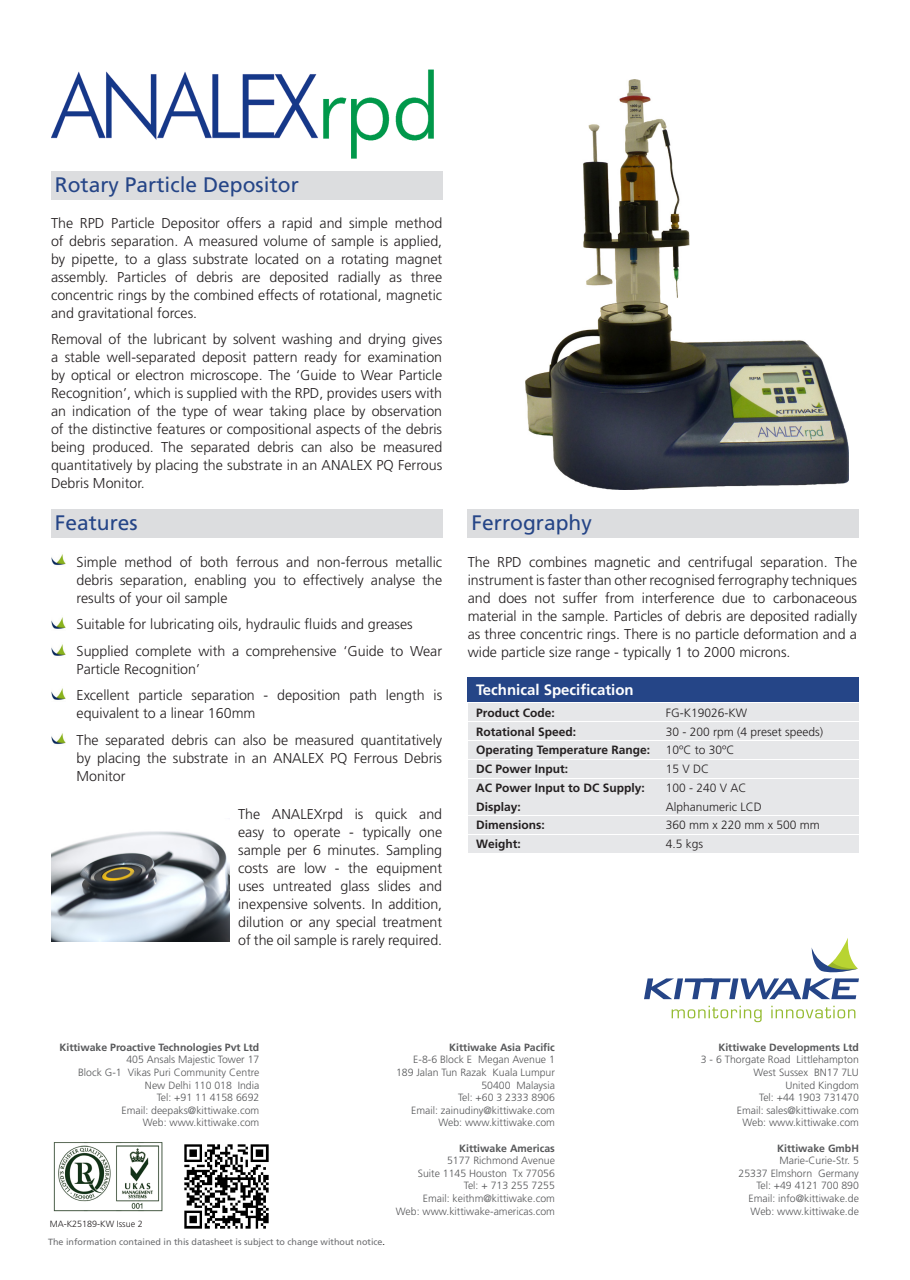
<style>
.page{position:relative;width:910px;height:1280px;background:#fff}
.page>*{position:absolute;margin:0;border:0;box-sizing:border-box;transform-origin:0 0}
.t1{font:21px "Frutiger LT Std";color:#254587}
.t2{font:700 15px "Frutiger LT Std";color:#fff}
.t3{font:300 14.25px/18px "Frutiger LT Std";color:#231f20;text-align:justify}
.t4{font:700 12px "Frutiger LT Std";color:#231f20}
.t5{font:300 12px "Frutiger LT Std";color:#231f20}
.t6{font:300 10.5px "Frutiger LT Std";color:#57585a}
.t7{font:700 10.5px "Frutiger LT Std";color:#57585a}
.t8{font:9px "Frutiger LT Std";color:#6c6d70}
.t9{font:300 9px "Frutiger LT Std";color:#231f20}
.s1{color:#231f20}
</style>
<div class="page">
<img style="left:51px;top:69px;width:383px;height:90px">
<img style="left:526px;top:80px;width:323px;height:409px">
<img style="left:51px;top:554px;width:14px;height:12px">
<img style="left:51px;top:617px;width:14px;height:12px">
<img style="left:51px;top:644px;width:14px;height:12px">
<img style="left:51px;top:688px;width:14px;height:12px">
<img style="left:51px;top:733px;width:14px;height:12px">
<img style="left:51px;top:831px;width:179px;height:111px">
<div style="left:468px;top:677px;width:391px;height:24px;background:#254587"></div>
<div style="left:468px;top:703px;width:188px;height:18px;background:#e6e7e9"></div>
<div style="left:657px;top:703px;width:202px;height:18px;background:#e6e7e9"></div>
<div style="left:468px;top:722px;width:188px;height:18px;background:#e6e7e9"></div>
<div style="left:657px;top:722px;width:202px;height:18px;background:#e6e7e9"></div>
<div style="left:468px;top:741px;width:188px;height:18px;background:#e6e7e9"></div>
<div style="left:657px;top:741px;width:202px;height:18px;background:#e6e7e9"></div>
<div style="left:468px;top:760px;width:188px;height:17px;background:#e6e7e9"></div>
<div style="left:657px;top:760px;width:202px;height:17px;background:#e6e7e9"></div>
<div style="left:468px;top:797px;width:188px;height:18px;background:#e6e7e9"></div>
<div style="left:657px;top:797px;width:202px;height:18px;background:#e6e7e9"></div>
<div style="left:468px;top:816px;width:188px;height:18px;background:#e6e7e9"></div>
<div style="left:657px;top:816px;width:202px;height:18px;background:#e6e7e9"></div>
<div style="left:468px;top:835px;width:188px;height:18px;background:#e6e7e9"></div>
<div style="left:657px;top:835px;width:202px;height:18px;background:#e6e7e9"></div>
<div style="left:51px;top:172px;width:391px;height:28px;background:#dcdddf"></div>
<div style="left:51px;top:510px;width:391px;height:28px;background:#dcdddf"></div>
<div style="left:468px;top:509px;width:391px;height:29px;background:#dcdddf"></div>
<img style="left:53px;top:1142px;width:110px;height:69px">
<svg style="left:644px;top:938px;width:215px;height:61px"></svg>
<svg style="left:672px;top:1006px;width:90px;height:16px"></svg>
<svg style="left:771px;top:1006px;width:84px;height:12px"></svg>
<img style="left:185px;top:1145px;width:84px;height:84px">
<div style="left:468px;top:779px;width:188px;height:18px;background:#e6e7e9"></div>
<div style="left:657px;top:779px;width:202px;height:18px;background:#e6e7e9"></div>
<p class="t1" style="left:55px;top:172px;width:245px">Rotary Particle Depositor</p>
<p class="t3" style="left:51px;top:214px;width:393px">The RPD Particle Depositor offers a rapid and simple method of debris separation. A measured volume of sample is applied, by pipette, to a glass substrate located on a rotating magnet assembly. Particles of debris are deposited radially as three concentric rings by the combined effects of rotational, magnetic and gravitational forces.</p>
<p class="t3" style="left:51px;top:330px;width:393px">Removal of the lubricant by solvent washing and drying gives a stable well-separated deposit pattern ready for examination by optical or electron microscope. The ‘Guide to Wear Particle Recognition’, which is supplied with the RPD, provides users with an indication of the type of wear taking place by observation of the distinctive features or compositional aspects of the debris being produced. The separated debris can also be measured quantitatively by placing the substrate in an ANALEX PQ Ferrous Debris Monitor.</p>
<p class="t1" style="left:55px;top:510px;width:84px">Features</p>
<p class="t1" style="left:472px;top:510px;width:122px">Ferrography</p>
<p class="t3" style="left:77px;top:553px;width:367px">Simple method of both ferrous and non-ferrous metallic debris separation, enabling you to effectively analyse the results of your oil sample</p>
<p class="t3" style="left:77px;top:615px;width:338px">Suitable for lubricating oils, hydraulic fluids and greases</p>
<p class="t3" style="left:77px;top:642px;width:367px">Supplied complete with a comprehensive ‘Guide to Wear<br>Particle Recognition’</p>
<p class="t3" style="left:77px;top:686px;width:367px">Excellent particle separation - deposition path length is equivalent to a linear 160mm</p>
<p class="t3" style="left:77px;top:731px;width:367px">The separated debris can also be measured quantitatively by placing the substrate in an ANALEX PQ Ferrous Debris Monitor</p>
<p class="t3" style="left:238px;top:805px;width:206px">The ANALEXrpd is quick and easy to operate - typically one sample per 6 minutes. Sampling costs are low - the equipment uses untreated glass slides and inexpensive solvents. In addition, dilution or any special treatment of the oil sample is rarely required.</p>
<p class="t3" style="left:468px;top:553px;width:391px">The RPD combines magnetic and centrifugal separation. The instrument is faster than other recognised ferrography techniques and does not suffer from interference due to carbonaceous material in the sample. Particles of debris are deposited radially as three concentric rings. There is no particle deformation and a wide particle size range - typically 1 to 2000 microns.</p>
<p class="t2" style="left:476px;top:681px;width:159px">Technical Specification</p>
<p class="t4" style="left:476px;top:705px;width:80px">Product Code:</p>
<p class="t5" style="left:666px;top:706px;width:83px">FG-K19026-KW</p>
<p class="t4" style="left:476px;top:724px;width:102px">Rotational Speed:</p>
<p class="t5" style="left:666px;top:725px;width:159px">30 - 200 rpm (4 preset speeds)</p>
<p class="t4" style="left:476px;top:743px;width:175px">Operating Temperature Range:</p>
<p class="t5" style="left:666px;top:743px;width:70px">10oC to 30oC</p>
<p class="t4" style="left:476px;top:762px;width:94px">DC Power Input:</p>
<p class="t5" style="left:666px;top:762px;width:45px">15 V DC</p>
<p class="t4" style="left:476px;top:799px;width:46px">Display:</p>
<p class="t5" style="left:666px;top:800px;width:98px">Alphanumeric LCD</p>
<p class="t4" style="left:476px;top:818px;width:70px">Dimensions:</p>
<p class="t5" style="left:666px;top:818px;width:156px">360 mm x 220 mm x 500 mm</p>
<p class="t4" style="left:476px;top:837px;width:46px">Weight:</p>
<p class="t5" style="left:666px;top:837px;width:39px">4.5 kgs</p>
<p class="t4" style="left:476px;top:781px;width:170px">AC Power Input to DC Supply:</p>
<p class="t5" style="left:666px;top:781px;width:82px">100 - 240 V AC</p>
<p class="t7" style="left:59px;top:1041px;width:201px">Kittiwake Proactive Technologies Pvt Ltd</p>
<p class="t6" style="left:126px;top:1054px;width:135px">405 Ansals Majestic Tower 17</p>
<p class="t6" style="left:78px;top:1066px;width:183px">Block G-1 Vikas Puri Community Centre</p>
<p class="t6" style="left:145px;top:1079px;width:116px">New Delhi 110 018 India</p>
<p class="t6" style="left:157px;top:1092px;width:104px">Tel: +91 11 4158 6692</p>
<p class="t6" style="left:121px;top:1104px;width:139px">Email: deepaks@kittiwake.com</p>
<p class="t6" style="left:143px;top:1117px;width:118px">Web: www.kittiwake.com</p>
<p class="t9" style="left:50px;top:1219px;width:95px">MA-K25189-KW Issue 2</p>
<p class="t8" style="left:48px;top:1236px;width:339px">The information contained in this datasheet is subject to change without notice<span class="s1">.</span></p>
<p class="t7" style="left:449px;top:1041px;width:107px">Kittiwake Asia Pacific</p>
<p class="t6" style="left:413px;top:1054px;width:143px">E-8-6 Block E Megan Avenue 1</p>
<p class="t6" style="left:396px;top:1066px;width:160px">189 Jalan Tun Razak Kuala Lumpur</p>
<p class="t6" style="left:481px;top:1079px;width:75px">50400 Malaysia</p>
<p class="t6" style="left:458px;top:1092px;width:98px">Tel: +60 3 2333 8906</p>
<p class="t6" style="left:411px;top:1104px;width:145px">Email: zainudiny@kittiwake.com</p>
<p class="t6" style="left:438px;top:1117px;width:118px">Web: www.kittiwake.com</p>
<p class="t7" style="left:459px;top:1142px;width:97px">Kittiwake Americas</p>
<p class="t6" style="left:447px;top:1155px;width:109px">5177 Richmond Avenue</p>
<p class="t6" style="left:418px;top:1167px;width:139px">Suite 1145 Houston Tx 77056</p>
<p class="t6" style="left:464px;top:1180px;width:92px">Tel: + 713 255 7255</p>
<p class="t6" style="left:423px;top:1192px;width:134px">Email: keithm@kittiwake.com</p>
<p class="t6" style="left:396px;top:1205px;width:161px">Web: www.kittiwake-americas.com</p>
<p class="t7" style="left:718px;top:1041px;width:142px">Kittiwake Developments Ltd</p>
<p class="t6" style="left:701px;top:1054px;width:160px">3 - 6 Thorgate Road Littlehampton</p>
<p class="t6" style="left:753px;top:1066px;width:107px">West Sussex BN17 7LU</p>
<p class="t6" style="left:785px;top:1079px;width:75px">United Kingdom</p>
<p class="t6" style="left:759px;top:1092px;width:101px">Tel: +44 1903 731470</p>
<p class="t6" style="left:737px;top:1104px;width:124px">Email: sales@kittiwake.com</p>
<p class="t6" style="left:742px;top:1117px;width:118px">Web: www.kittiwake.com</p>
<p class="t7" style="left:777px;top:1142px;width:83px">Kittiwake GmbH</p>
<p class="t6" style="left:779px;top:1155px;width:81px">Marie-Curie-Str. 5</p>
<p class="t6" style="left:739px;top:1167px;width:122px">25337 Elmshorn Germany</p>
<p class="t6" style="left:756px;top:1180px;width:104px">Tel: +49 4121 700 890</p>
<p class="t6" style="left:748px;top:1192px;width:112px">Email: info@kittiwake.de</p>
<p class="t6" style="left:751px;top:1205px;width:110px">Web: www.kittiwake.de</p>
</div>
